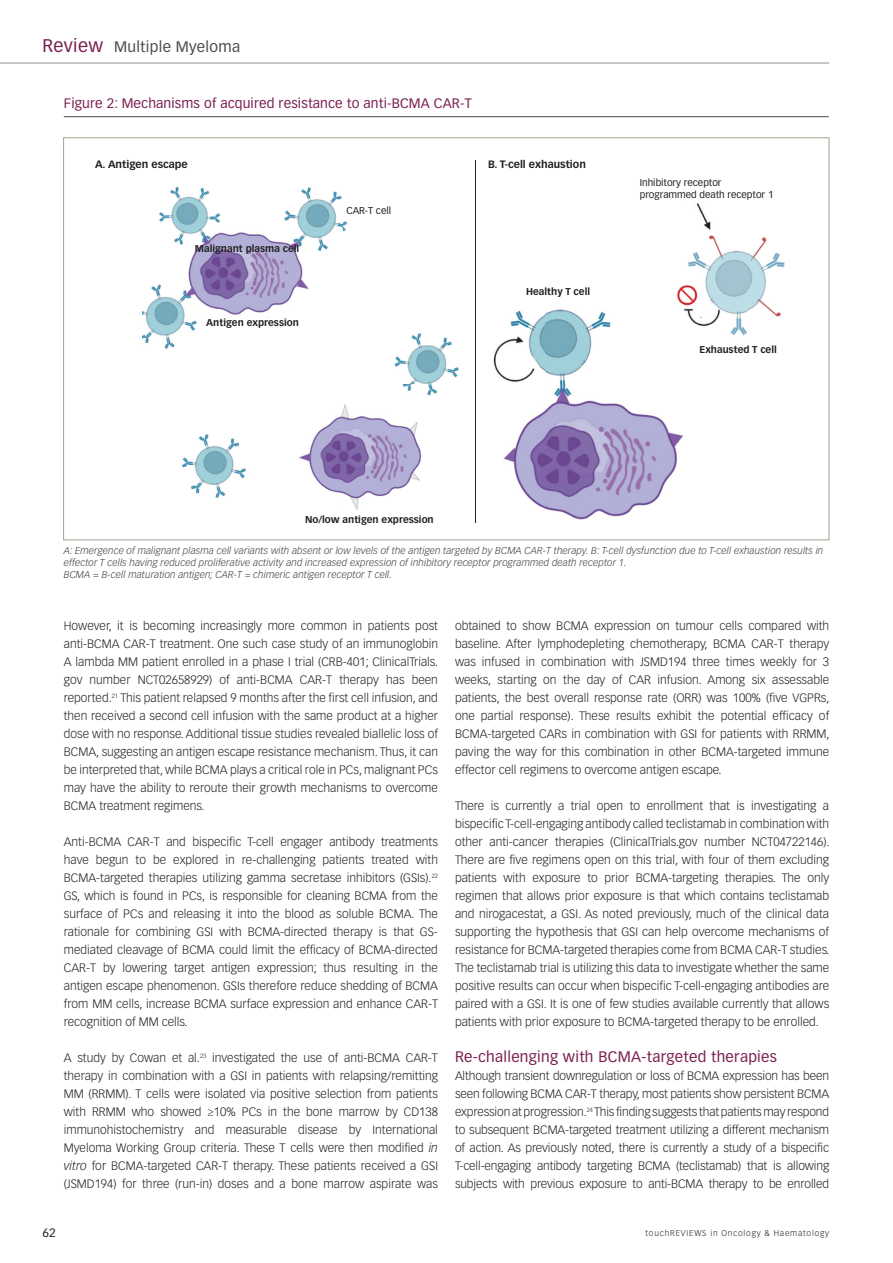
<style>
.page{position:relative;width:893px;height:1263px;background:#fff}
.page>*{position:absolute;margin:0;border:0;box-sizing:border-box;transform-origin:0 0}
.t1{font:15px "Vectora LT Std";letter-spacing:.02em;color:#7b1f4f}
.t2{font:15px "Vectora LT Std";letter-spacing:.02em;color:#4b4c4d}
.t3{font:13.5px "Vectora LT Std";letter-spacing:.01em;color:#7b1f4f}
.t4{font:300 12px/18px "Vectora LT Std";color:#231f20;text-align:justify}
.t5{font:12px "Vectora LT Std";color:#231f20}
.t6{font:700 10.5px "Vectora LT Std";color:#231f20}
.t7{font:italic 300 9.75px/12px "Vectora LT Std";letter-spacing:.01em;color:#3e3e3f}
.t8{font:700 9.75px "Vectora LT Std";color:#231f20}
.t9{font:9.75px/11.7px "Vectora LT Std";color:#231f20}
.t10{font:300 8.25px "Vectora LT Std";letter-spacing:.1em;color:#231f20}
.s1{font-size:18px;color:#7b1f4f}
.s2{font-style:italic}
</style>
<div class="page">
<hr style="left:0;top:63px;width:829px;height:1px;background:#231f20">
<hr style="left:64px;top:116px;width:765px;height:1px;background:#4b4c4d">
<img style="left:142px;top:187px;width:643px;height:333px">
<hr style="left:475px;top:160px;width:1px;height:363px;background:#231f20">
<p class="t2" style="left:43px;top:38px;width:199px"><span class="s1">Review</span> Multiple Myeloma</p>
<p class="t3" style="left:64px;top:95px;width:409px">Figure 2: Mechanisms of acquired resistance to anti-BCMA CAR-T</p>
<p class="t6" style="left:95px;top:158px;width:94px">A. Antigen escape</p>
<p class="t6" style="left:488px;top:158px;width:99px">B. T-cell exhaustion</p>
<p class="t9" style="left:346px;top:204px;width:46px">CAR-T cell</p>
<p class="t8" style="left:195px;top:242px;width:106px">Malignant plasma cell</p>
<p class="t8" style="left:206px;top:317px;width:94px">Antigen expression</p>
<p class="t8" style="left:526px;top:286px;width:65px">Healthy T cell</p>
<p class="t9" style="left:640px;top:177px;width:135px">Inhibitory receptor programmed death receptor 1</p>
<p class="t8" style="left:700px;top:343px;width:79px">Exhausted T cell</p>
<p class="t8" style="left:305px;top:514px;width:130px">No/low antigen expression</p>
<p class="t7" style="left:64px;top:545px;width:761px">A: Emergence of malignant plasma cell variants with absent or low levels of the antigen targeted by BCMA CAR-T therapy. B: T-cell dysfunction due to T-cell exhaustion results in effector T cells having reduced proliferative activity and increased expression of inhibitory receptor programmed death receptor 1.<br>BCMA = B-cell maturation antigen; CAR-T = chimeric antigen receptor T cell.</p>
<p class="t4" style="left:64px;top:617px;width:376px">However, it is becoming increasingly more common in patients post anti-BCMA CAR-T treatment. One such case study of an immunoglobin A lambda MM patient enrolled in a phase I trial (CRB-401; ClinicalTrials. gov number NCT02658929) of anti-BCMA CAR-T therapy has been reported.<sup>21</sup> This patient relapsed 9 months after the first cell infusion, and then received a second cell infusion with the same product at a higher dose with no response. Additional tissue studies revealed biallelic loss of BCMA, suggesting an antigen escape resistance mechanism. Thus, it can be interpreted that, while BCMA plays a critical role in PCs, malignant PCs may have the ability to reroute their growth mechanisms to overcome BCMA treatment regimens.</p>
<p class="t4" style="left:64px;top:833px;width:376px">Anti-BCMA CAR-T and bispecific T-cell engager antibody treatments have begun to be explored in re-challenging patients treated with BCMA-targeted therapies utilizing gamma secretase inhibitors (GSIs).<sup>22<br></sup>GS, which is found in PCs, is responsible for cleaning BCMA from the surface of PCs and releasing it into the blood as soluble BCMA. The rationale for combining GSI with BCMA-directed therapy is that GS&shy;mediated cleavage of BCMA could limit the efficacy of BCMA-directed CAR-T by lowering target antigen expression; thus resulting in the antigen escape phenomenon. GSIs therefore reduce shedding of BCMA from MM cells, increase BCMA surface expression and enhance CAR-T recognition of MM cells.</p>
<p class="t4" style="left:64px;top:1049px;width:376px">A study by Cowan et al.<sup>23</sup> investigated the use of anti-BCMA CAR-T therapy in combination with a GSI in patients with relapsing/remitting MM (RRMM). T cells were isolated via positive selection from patients with RRMM who showed ≥10% PCs in the bone marrow by CD138 immunohistochemistry and measurable disease by International Myeloma Working Group criteria. These T cells were then modified <span class="s2">in vitro</span> for BCMA-targeted CAR-T therapy. These patients received a GSI (JSMD194) for three (run-in) doses and a bone marrow aspirate was</p>
<p class="t4" style="left:455px;top:617px;width:376px">obtained to show BCMA expression on tumour cells compared with baseline. After lymphodepleting chemotherapy, BCMA CAR-T therapy was infused in combination with JSMD194 three times weekly for 3 weeks, starting on the day of CAR infusion. Among six assessable patients, the best overall response rate (ORR) was 100% (five VGPRs, one partial response). These results exhibit the potential efficacy of BCMA-targeted CARs in combination with GSI for patients with RRMM, paving the way for this combination in other BCMA-targeted immune effector cell regimens to overcome antigen escape.</p>
<p class="t4" style="left:455px;top:797px;width:376px">There is currently a trial open to enrollment that is investigating a bispecific T-cell-engaging antibody called teclistamab in combination with other anti-cancer therapies (ClinicalTrials.gov number NCT04722146).<br>There are five regimens open on this trial, with four of them excluding patients with exposure to prior BCMA-targeting therapies. The only regimen that allows prior exposure is that which contains teclistamab and nirogacestat, a GSI. As noted previously, much of the clinical data supporting the hypothesis that GSI can help overcome mechanisms of resistance for BCMA-targeted therapies come from BCMA CAR-T studies.<br>The teclistamab trial is utilizing this data to investigate whether the same positive results can occur when bispecific T-cell-engaging antibodies are paired with a GSI. It is one of few studies available currently that allows patients with prior exposure to BCMA-targeted therapy to be enrolled.</p>
<p class="t1" style="left:455px;top:1048px;width:324px">Re-challenging with BCMA-targeted therapies</p>
<p class="t4" style="left:455px;top:1067px;width:376px">Although transient downregulation or loss of BCMA expression has been seen following BCMA CAR-T therapy, most patients show persistent BCMA expression at progression.<sup>24</sup> This finding suggests that patients may respond to subsequent BCMA-targeted treatment utilizing a different mechanism of action. As previously noted, there is currently a study of a bispecific T-cell-engaging antibody targeting BCMA (teclistamab) that is allowing subjects with previous exposure to anti-BCMA therapy to be enrolled</p>
<p class="t5" style="left:43px;top:1226px;width:15px">62</p>
<p class="t10" style="left:645px;top:1228px;width:185px">touchREVIEWS in Oncology &amp; Haematology</p>
</div>
